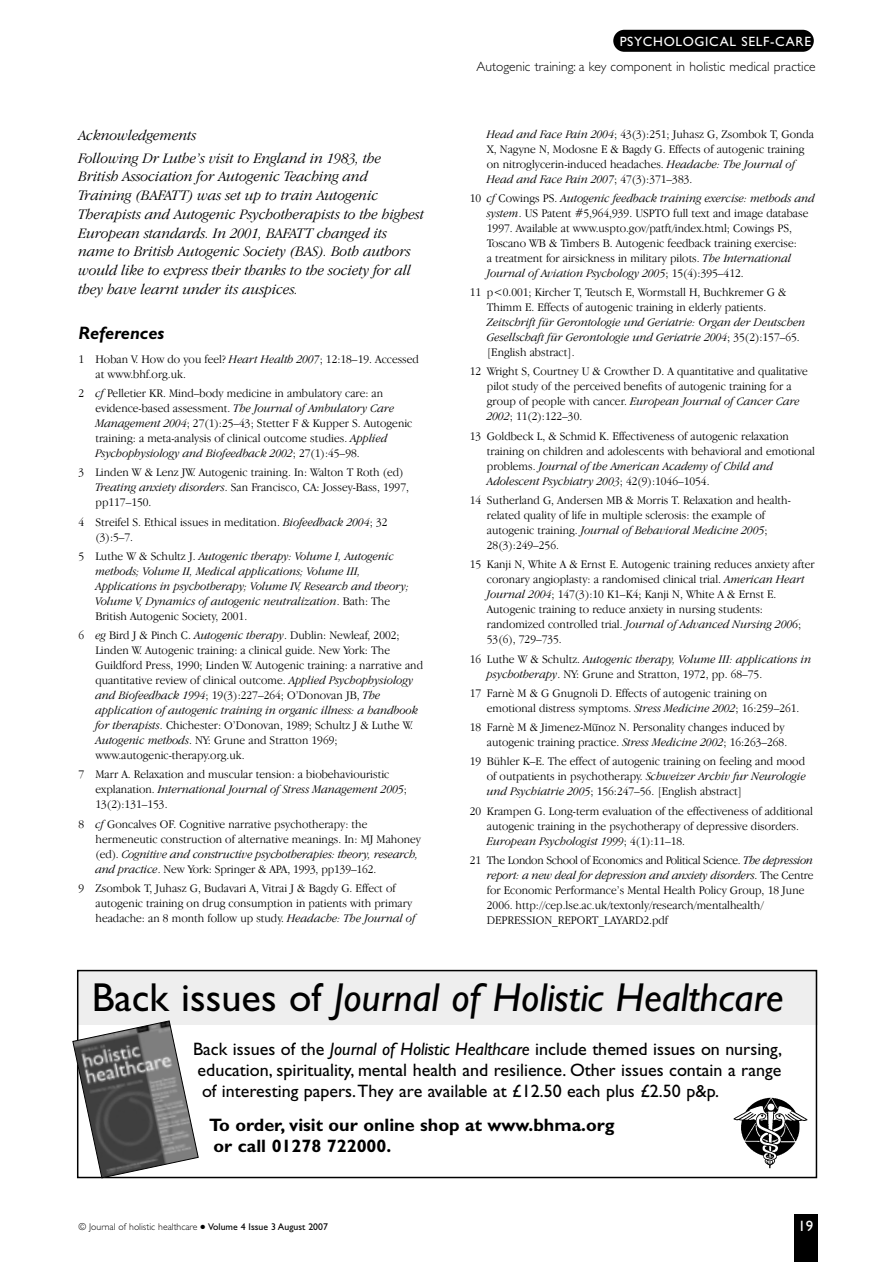
<style>
.page{position:relative;width:893px;height:1262px;background:#fff}
.page>*{position:absolute;margin:0;border:0;box-sizing:border-box;transform-origin:0 0}
.t1{font:italic 40.5px "Gill Sans";color:#000}
.t2{font:18px/21px "Gill Sans";color:#000;text-align:justify}
.t3{font:700 18px/21px "Gill Sans";color:#000}
.t4{font:italic 700 18px "Gill Sans";color:#000}
.t5{font:italic 300 15px/18.8px "Garamond IT Cby BT";color:#000;scale:.95 1}
.t6{font:15px "Gill Sans";color:#fff}
.t7{font:300 13.5px "Gill Sans";color:#000}
.t8{font:13.5px "Gill Sans";letter-spacing:.05em;color:#fff}
.t9{font:300 12px/15px "Garamond IT Cby BT";color:#000;scale:.95 1}
.t10{font:italic 300 12px/15px "Garamond IT Cby BT";color:#000;scale:.95 1}
.t11{font:300 9.75px "Gill Sans";color:#000}
.s1{font-style:italic}
.s2{font-style:normal}
.s3{font-weight:400}
</style>
<div class="page">
<div style="left:794px;top:1214px;width:23px;height:47px;background:#000"></div>
<div style="left:613px;top:30px;width:200px;height:22px;background:#000;border-radius:11px"></div>
<div style="left:77px;top:970px;width:740px;height:55px;background:#eee"></div>
<div style="left:77px;top:969px;width:740px;height:209px;border:2px solid #000"></div>
<svg style="left:72px;top:1020px;width:127px;height:158px"></svg>
<img style="left:733px;top:1097px;width:74px;height:71px">
<p class="t8" style="left:619px;top:36px;width:193px">PSYCHOLOGICAL SELF-CARE</p>
<p class="t5" style="left:78px;top:125px;width:320px;line-height:23px">Acknowledgements<br>Following Dr Luthe’s visit to England in 1983, the</p>
<p class="t5" style="left:78px;top:168px;width:365px">British Association for Autogenic Teaching and Training (BAFATT) was set up to train Autogenic Therapists and Autogenic Psychotherapists to the highest European standards. In 2001, BAFATT changed its name to British Autogenic Society (BAS). Both authors would like to express their thanks to the society for all they have learnt under its auspices.</p>
<h2 class="t4" style="left:78px;top:327px;width:87px">References</h2>
<p class="t9" style="left:95px;top:352px;width:342px;text-indent:-17px">1 Hoban V. How do you feel? <span class="s1">Heart Health 2007</span>; 12:18–19. Accessed at www.bhf.org.uk.</p>
<p class="t9" style="left:95px;top:387px;width:335px;text-indent:-17px">2 <span class="s1">cf</span> Pelletier KR. Mind–body medicine in ambulatory care: an evidence-based assessment. <span class="s1">The Journal of Ambulatory Care Management 2004</span>; 27(1):25–43; Stetter F &amp; Kupper S. Autogenic training: a meta-analysis of clinical outcome studies. <span class="s1">Applied Psychophysiology and Biofeedback 2002</span>; 27(1):45–98.</p>
<p class="t9" style="left:95px;top:466px;width:331px;text-indent:-17px">3 Linden W &amp; Lenz JW. Autogenic training. In: Walton T Roth (ed)<br><span class="s1">Treating anxiety disorders</span>. San Francisco, CA: Jossey-Bass, 1997, pp117–150.</p>
<p class="t9" style="left:95px;top:515px;width:309px;text-indent:-17px">4 Streifel S. Ethical issues in meditation. <span class="s1">Biofeedback 2004</span>; 32 (3):5–7.</p>
<p class="t10" style="left:95px;top:549px;width:332px;text-indent:-17px"><span class="s2">5 Luthe W &amp; Schultz J.</span> Autogenic therapy: Volume I, Autogenic methods; Volume II, Medical applications; Volume III, Applications in psychotherapy; Volume IV, Research and theory; Volume V, Dynamics of autogenic neutralization<span class="s2">. Bath: The British Autogenic Society, 2001.</span></p>
<p class="t9" style="left:95px;top:629px;width:346px;text-indent:-17px">6 <span class="s1">eg</span> Bird J &amp; Pinch C. <span class="s1">Autogenic therapy</span>. Dublin: Newleaf, 2002; Linden W. Autogenic training: a clinical guide. New York: The Guildford Press, 1990; Linden W. Autogenic training: a narrative and quantitative review of clinical outcome. <span class="s1">Applied Psychophysiology and Biofeedback 1994</span>; 19(3):227–264; O’Donovan JB, <span class="s1">The application of autogenic training in organic illness: a handbook for therapists</span>. Chichester: O’Donovan, 1989; Schultz J &amp; Luthe W.<br><span class="s1">Autogenic methods</span>. NY: Grune and Stratton 1969; www.autogenic-therapy.org.uk.</p>
<p class="t9" style="left:95px;top:768px;width:329px;text-indent:-17px">7 Marr A. Relaxation and muscular tension: a biobehaviouristic explanation. <span class="s1">International Journal of Stress Management 2005</span>;<br>13(2):131–153.</p>
<p class="t9" style="left:95px;top:817px;width:344px;text-indent:-17px">8 <span class="s1">cf</span> Goncalves OF. Cognitive narrative psychotherapy: the hermeneutic construction of alternative meanings. In: MJ Mahoney (ed). <span class="s1">Cognitive and constructive psychotherapies: theory, research, and practice</span>. New York: Springer &amp; APA, 1993, pp139–162.</p>
<p class="t9" style="left:95px;top:881px;width:338px;text-indent:-17px">9 Zsombok T, Juhasz G, Budavari A, Vitrai J &amp; Bagdy G. Effect of autogenic training on drug consumption in patients with primary headache: an 8 month follow up study. <span class="s1">Headache: The Journal of</span></p>
<p class="t7" style="left:476px;top:62px;width:341px">Autogenic training: a key component in holistic medical practice</p>
<p class="t9" style="left:487px;top:127px;width:346px"><span class="s1">Head and Face Pain 2004</span>; 43(3):251; Juhasz G, Zsombok T, Gonda X, Nagyne N, Modosne E &amp; Bagdy G. Effects of autogenic training on nitroglycerin-induced headaches. <span class="s1">Headache: The Journal of Head and Face Pain 2007</span>; 47(3):371–383.</p>
<p class="t9" style="left:487px;top:191px;width:346px;text-indent:-17px">10 <span class="s1">cf</span> Cowings PS. <span class="s1">Autogenic feedback training exercise: methods and system</span>. US Patent #5,964,939. USPTO full text and image database 1997. Available at www.uspto.gov/patft/index.html; Cowings PS, Toscano WB &amp; Timbers B. Autogenic feedback training exercise:<br>a treatment for airsickness in military pilots. <span class="s1">The International Journal of Aviation Psychology 2005</span>; 15(4):395–412.</p>
<p class="t9" style="left:470px;top:286px;width:335px;text-align:center">11 p&lt;0.001; Kircher T, Teutsch E, Wormstall H, Buchkremer G &amp;<br>Thimm E. Effects of autogenic training in elderly patients.</p>
<p class="t10" style="left:487px;top:316px;width:337px">Zeitschrift für Gerontologie und Geriatrie: Organ der Deutschen<br>Gesellschaft für Gerontologie und Geriatrie 2004<span class="s2">; 35(2):157–65. [English abstract].</span></p>
<p class="t9" style="left:487px;top:365px;width:339px;text-indent:-17px">12 Wright S, Courtney U &amp; Crowther D. A quantitative and qualitative pilot study of the perceived benefits of autogenic training for a group of people with cancer. <span class="s1">European Journal of Cancer Care 2002</span>; 11(2):122–30.</p>
<p class="t9" style="left:487px;top:429px;width:347px;text-indent:-17px">13 Goldbeck L, &amp; Schmid K. Effectiveness of autogenic relaxation training on children and adolescents with behavioral and emotional problems. <span class="s1">Journal of the American Academy of Child and Adolescent Psychiatry 2003</span>; 42(9):1046–1054.</p>
<p class="t9" style="left:487px;top:493px;width:321px;text-indent:-17px">14 Sutherland G, Andersen MB &amp; Morris T. Relaxation and health&shy;related quality of life in multiple sclerosis: the example of autogenic training. <span class="s1">Journal of Behavioral Medicine 2005</span>; 28(3):249–256.</p>
<p class="t9" style="left:487px;top:558px;width:346px;text-indent:-17px">15 Kanji N, White A &amp; Ernst E. Autogenic training reduces anxiety after coronary angioplasty: a randomised clinical trial. <span class="s1">American Heart Journal 2004</span>; 147(3):10 K1–K4; Kanji N, White A &amp; Ernst E.<br>Autogenic training to reduce anxiety in nursing students: randomized controlled trial. <span class="s1">Journal of Advanced Nursing 2006</span>; 53(6), 729–735.</p>
<p class="t10" style="left:487px;top:652px;width:343px;text-indent:-17px"><span class="s2">16 Luthe W &amp; Schultz.</span> Autogenic therapy, Volume III: applications in psychotherapy<span class="s2">. NY: Grune and Stratton, 1972, pp. 68–75.</span></p>
<p class="t9" style="left:487px;top:686px;width:330px;text-indent:-17px">17 Farnè M &amp; G Gnugnoli D. Effects of autogenic training on emotional distress symptoms. <span class="s1">Stress Medicine 2002</span>; 16:259–261.</p>
<p class="t9" style="left:470px;top:720px;width:335px;text-align:right">18 Farnè M &amp; Jimenez-M<sup>~</sup>unoz N. Personality changes induced by autogenic training practice. <span class="s1">Stress Medicine 2002</span>; 16:263–268.</p>
<p class="t9" style="left:487px;top:755px;width:337px;text-align:justify;text-indent:-17px">19 Bühler K–E. The effect of autogenic training on feeling and mood of outpatients in psychotherapy. <span class="s1">Schweizer Archiv fur Neurologie und Psychiatrie 2005</span>; 156:247–56. [English abstract]</p>
<p class="t9" style="left:487px;top:804px;width:345px;text-indent:-17px">20 Krampen G. Long-term evaluation of the effectiveness of additional autogenic training in the psychotherapy of depressive disorders.<br><span class="s1">European Psychologist 1999</span>; 4(1):11–18.</p>
<p class="t9" style="left:487px;top:853px;width:345px;text-indent:-17px">21 The London School of Economics and Political Science. <span class="s1">The depression report: a new deal for depression and anxiety disorders</span>. The Centre for Economic Performance’s Mental Health Policy Group, 18 June 2006. http://cep.lse.ac.uk/textonly/research/mentalhealth/ DEPRESSION_REPORT_LAYARD2.pdf</p>
<h1 class="t1" style="left:92px;top:983px;width:693px"><span class="s2">Back issues of</span> Journal of Holistic Healthcare</h1>
<p class="t2" style="left:193px;top:1040px;width:590px">Back issues of the <span class="s1">Journal of Holistic Healthcare</span> include themed issues on nursing, education, spirituality, mental health and resilience. Other issues contain a range of interesting papers.They are available at £12.50 each plus £2.50 p&amp;p.</p>
<h2 class="t3" style="left:209px;top:1116px;width:407px">To order, visit our online shop at www.bhma.org or call 01278 722000.</h2>
<p class="t11" style="left:78px;top:1223px;width:251px">© Journal of holistic healthcare ● <span class="s3">Volume 4 Issue 3 August 2007</span></p>
<p class="t6" style="left:798px;top:1220px;width:16px">19</p>
</div>
